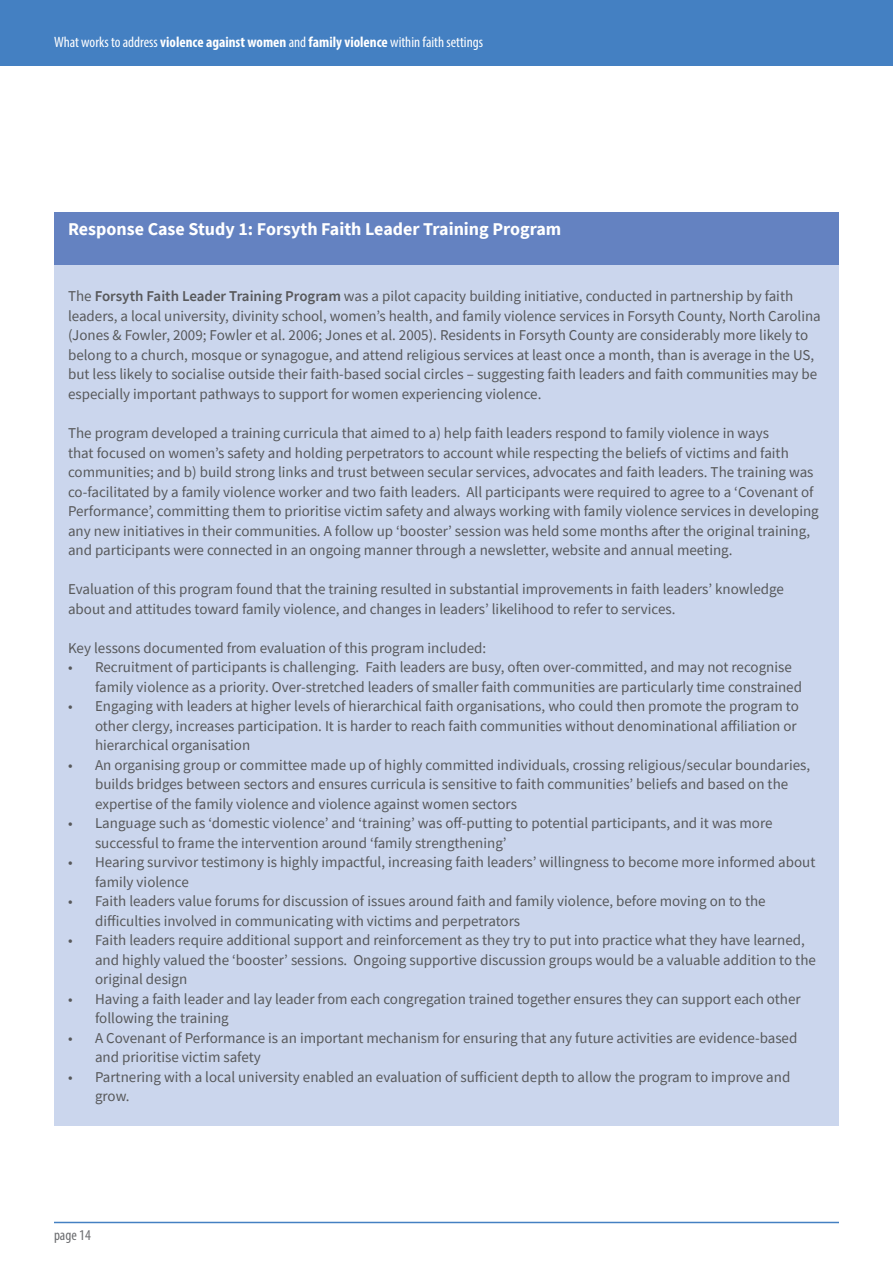
<style>
.page{position:relative;width:893px;height:1263px;background:#fff}
.page>*{position:absolute;margin:0;border:0;box-sizing:border-box;transform-origin:0 0}
.Sub_case_study_headi{font:700 18px "Source Sans Pro";color:#fff}
.Body_text{font:15px/19.5px "Source Sans Pro";color:#57585a}
.t1{font:condensed 15px "Myriad Pro";color:#fff}
.t2{font:condensed 15px "Myriad Pro";color:#6c6d70}
.s1{font-weight:700}
.s2{font-weight:600}
</style>
<div class="page">
<div style="left:0;top:0;width:893px;height:66px;background:#4480c2"></div>
<hr style="left:54px;top:1222px;width:785px;height:1px;background:#4480c2">
<div style="left:54px;top:249px;width:785px;height:877px;background:#cbd6ed"></div>
<div style="left:54px;top:213px;width:785px;height:52px;background:#6482c1"></div>
<p class="t1" style="left:54px;top:33px;width:431px">What works to address <span class="s1">violence against women</span> and <span class="s1">family violence</span> within faith settings</p>
<p class="Sub_case_study_headi" style="left:68px;top:217px;width:495px">Response Case Study 1: Forsyth Faith Leader Training Program</p>
<p class="Body_text" style="left:68px;top:287px;width:754px">The <span class="s2">Forsyth Faith Leader Training Program</span> was a pilot capacity building initiative, conducted in partnership by faith leaders, a local university, divinity school, women’s health, and family violence services in Forsyth County, North Carolina (Jones &amp; Fowler, 2009; Fowler et al. 2006; Jones et al. 2005). Residents in Forsyth County are considerably more likely to belong to a church, mosque or synagogue, and attend religious services at least once a month, than is average in the US, but less likely to socialise outside their faith-based social circles – suggesting faith leaders and faith communities may be especially important pathways to support for women experiencing violence.</p>
<p class="Body_text" style="left:68px;top:423px;width:752px">The program developed a training curricula that aimed to a) help faith leaders respond to family violence in ways<br>that focused on women’s safety and holding perpetrators to account while respecting the beliefs of victims and faith communities; and b) build strong links and trust between secular services, advocates and faith leaders. The training was co-facilitated by a family violence worker and two faith leaders. All participants were required to agree to a ‘Covenant of Performance’, committing them to prioritise victim safety and always working with family violence services in developing any new initiatives in their communities. A follow up ‘booster’ session was held some months after the original training, and participants were connected in an ongoing manner through a newsletter, website and annual meeting.</p>
<p class="Body_text" style="left:68px;top:579px;width:717px">Evaluation of this program found that the training resulted in substantial improvements in faith leaders’ knowledge about and attitudes toward family violence, and changes in leaders’ likelihood to refer to services.</p>
<p class="Body_text" style="left:68px;top:638px;width:420px">Key lessons documented from evaluation of this program included:</p>
<p class="Body_text" style="left:95px;top:657px;width:708px;text-indent:-27px">• Recruitment of participants is challenging. Faith leaders are busy, often over-committed, and may not recognise family violence as a priority. Over-stretched leaders of smaller faith communities are particularly time constrained</p>
<p class="Body_text" style="left:95px;top:696px;width:705px;text-indent:-27px">• Engaging with leaders at higher levels of hierarchical faith organisations, who could then promote the program to other clergy, increases participation. It is harder to reach faith communities without denominational affiliation or hierarchical organisation</p>
<p class="Body_text" style="left:95px;top:755px;width:717px;text-indent:-27px">• An organising group or committee made up of highly committed individuals, crossing religious/secular boundaries, builds bridges between sectors and ensures curricula is sensitive to faith communities’ beliefs and based on the expertise of the family violence and violence against women sectors</p>
<p class="Body_text" style="left:95px;top:813px;width:679px;text-indent:-27px">• Language such as ‘domestic violence’ and ‘training’ was off-putting to potential participants, and it was more successful to frame the intervention around ‘family strengthening’</p>
<p class="Body_text" style="left:95px;top:852px;width:722px;text-indent:-27px">• Hearing survivor testimony is highly impactful, increasing faith leaders’ willingness to become more informed about family violence</p>
<p class="Body_text" style="left:95px;top:891px;width:672px;text-indent:-27px">• Faith leaders value forums for discussion of issues around faith and family violence, before moving on to the difficulties involved in communicating with victims and perpetrators</p>
<p class="Body_text" style="left:95px;top:930px;width:722px;text-indent:-27px">• Faith leaders require additional support and reinforcement as they try to put into practice what they have learned, and highly valued the ‘booster’ sessions. Ongoing supportive discussion groups would be a valuable addition to the original design</p>
<p class="Body_text" style="left:95px;top:989px;width:707px;text-indent:-27px">• Having a faith leader and lay leader from each congregation trained together ensures they can support each other following the training</p>
<p class="Body_text" style="left:95px;top:1028px;width:704px;text-indent:-27px">• A Covenant of Performance is an important mechanism for ensuring that any future activities are evidence-based and prioritise victim safety</p>
<p class="Body_text" style="left:95px;top:1067px;width:697px;text-indent:-27px">• Partnering with a local university enabled an evaluation of sufficient depth to allow the program to improve and grow.</p>
<p class="t2" style="left:54px;top:1226px;width:38px">page 14</p>
</div>
